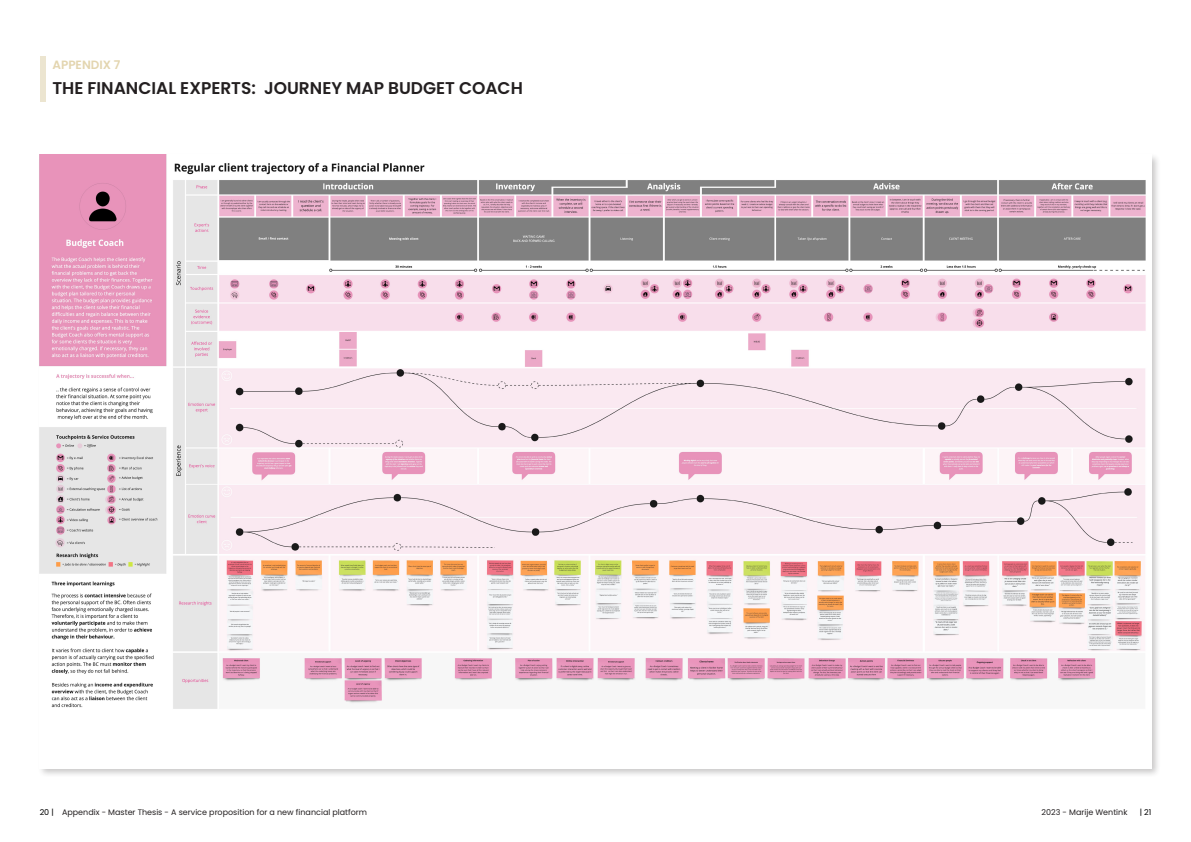
<style>
.page{position:relative;width:1191px;height:842px;background:#fff}
.page>*{position:absolute;margin:0;border:0;box-sizing:border-box;transform-origin:0 0}
.t1{font:600 17px "Poppins";color:#231f20}
.t2{font:600 12px "Poppins";color:#e3d5af}
.t3{font:8px "Poppins";color:#231f20}
.t4{font:8px "Poppins";color:#000001}
.s1{color:#000001}
</style>
<div class="page">
<div style="left:40px;top:57px;width:5px;height:45px;background:#ece5d0"></div>
<div style="left:38px;top:153px;width:1123px;height:625px;background:#231f20;opacity:.25"></div>
<img style="left:40px;top:155px;width:1111px;height:613px">
<p class="t2" style="left:52px;top:58px;width:69px">APPENDIX 7</p>
<p class="t1" style="left:52px;top:79px;width:472px">THE FINANCIAL EXPERTS: JOURNEY MAP BUDGET COACH</p>
<p class="t3" style="left:40px;top:807px;width:329px"><span class="s1">20 |</span> Appendix - Master Thesis - A service proposition for a new financial platform</p>
<p class="t3" style="left:1041px;top:807px;width:87px">2023 - Marije Wentink</p>
<p class="t4" style="left:1139px;top:807px;width:13px">| 21</p>
</div>
